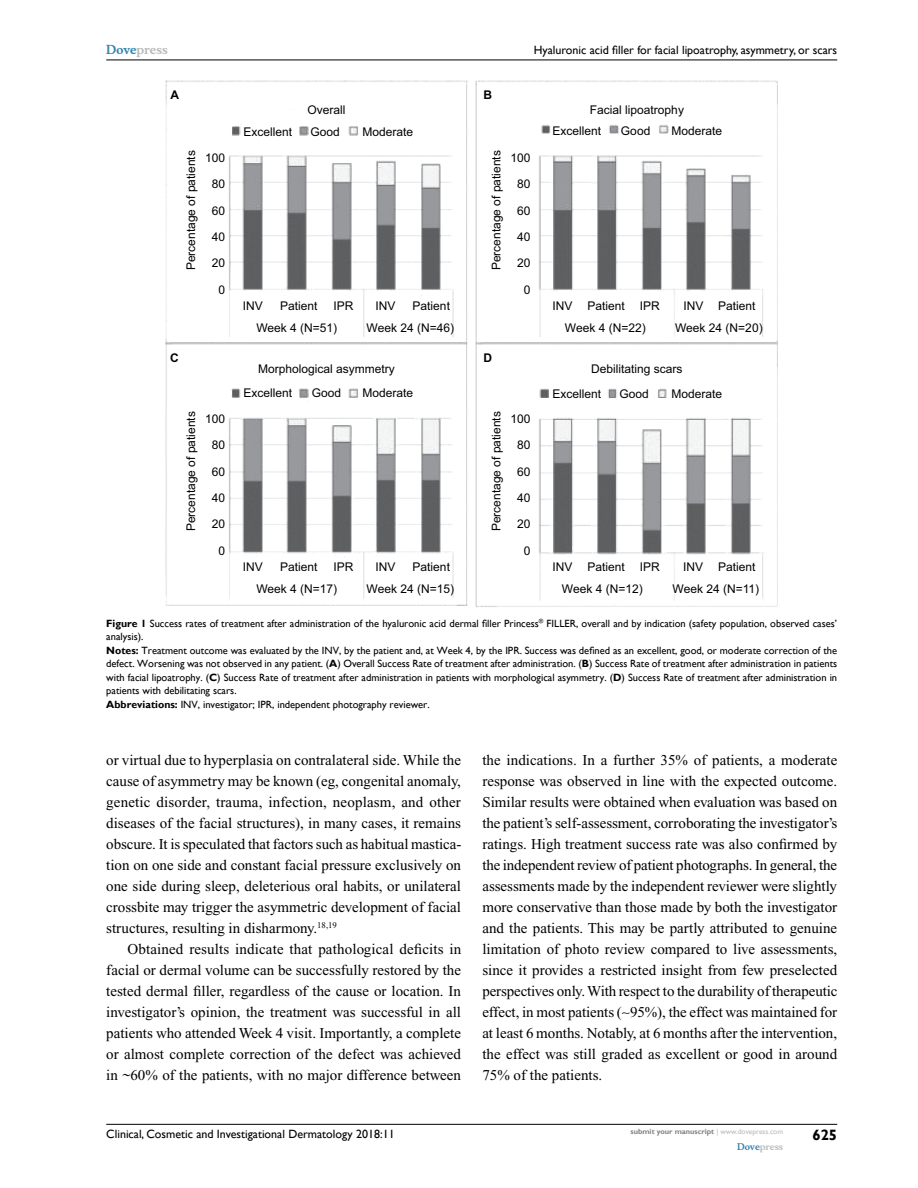
<style>
.page{position:relative;width:918px;height:1188px;background:#fff}
.page>*{position:absolute;margin:0;border:0;box-sizing:border-box;transform-origin:0 0}
.t1{font:15px/21px "Times New Roman";color:#000;text-align:justify}
.t2{font:700 15px "Gill Sans";color:#000}
.t3{font:12px/26.1px "Arial";color:#000;text-align:justify}
.t4{font:12px "Gill Sans";color:#000}
.t5{font:700 12px "Musee";color:#b8babc}
.t6{font:700 12px "Arial";color:#000}
.t7{font:10.5px/13.5px "Gill Sans";color:#000}
.t8{font:700 9px "Musee";color:#b8babc}
.t9{font:700 7.5px "Gill Sans";color:#808285}
.s1{color:#3785ad}
.s2{font-weight:700}
.s3{font-weight:400;color:#b8babc}
</style>
<div class="page">
<hr style="left:106px;top:1124px;width:731px;height:1px;background:#000">
<hr style="left:106px;top:60px;width:731px;height:1px;background:#000">
<img style="left:166px;top:81px;width:612px;height:526px">
<p class="t5" style="left:106px;top:43px;width:63px"><span class="s1">Dove</span>press</p>
<p class="t4" style="left:534px;top:43px;width:305px">Hyaluronic acid filler for facial lipoatrophy, asymmetry, or scars</p>
<p class="t6" style="left:170px;top:86px;width:10px">A</p>
<p class="t6" style="left:483px;top:86px;width:10px">B</p>
<p class="t3" style="left:307px;top:96px;width:40px">Overall</p>
<p class="t3" style="left:590px;top:96px;width:96px">Facial lipoatrophy</p>
<p class="t3" style="left:243px;top:119px;width:50px">Excellent</p>
<p class="t3" style="left:310px;top:119px;width:31px">Good</p>
<p class="t3" style="left:362px;top:119px;width:52px">Moderate</p>
<p class="t3" style="left:553px;top:118px;width:50px">Excellent</p>
<p class="t3" style="left:621px;top:118px;width:31px">Good</p>
<p class="t3" style="left:672px;top:118px;width:52px">Moderate</p>
<p class="t3" style="left:178px;top:270px;width:122px;rotate:-90deg">Percentage of patients</p>
<p class="t3" style="left:205px;top:144px;width:22px">100</p>
<p class="t3" style="left:212px;top:170px;width:15px">80</p>
<p class="t3" style="left:212px;top:197px;width:15px">60<br>40<br>20</p>
<p class="t3" style="left:483px;top:270px;width:122px;rotate:-90deg">Percentage of patients</p>
<p class="t3" style="left:511px;top:144px;width:22px">100</p>
<p class="t3" style="left:517px;top:170px;width:15px">80</p>
<p class="t3" style="left:517px;top:197px;width:15px">60<br>40<br>20</p>
<p class="t3" style="left:218px;top:277px;width:8px">0</p>
<p class="t3" style="left:524px;top:277px;width:8px">0</p>
<p class="t3" style="left:243px;top:293px;width:22px">INV</p>
<p class="t3" style="left:280px;top:293px;width:39px">Patient</p>
<p class="t3" style="left:256px;top:295px;width:99px;line-height:22.4px;text-indent:77px">IPR<br>Week 4 (N=51)</p>
<p class="t3" style="left:375px;top:293px;width:22px">INV</p>
<p class="t3" style="left:413px;top:293px;width:39px">Patient</p>
<p class="t3" style="left:367px;top:315px;width:89px">Week 24 (N=46)</p>
<p class="t3" style="left:553px;top:295px;width:109px;line-height:22.4px;text-align:center">INV Patient IPR<br>Week 4 (N=22)</p>
<p class="t3" style="left:683px;top:293px;width:74px">INV Patient</p>
<p class="t3" style="left:675px;top:315px;width:89px">Week 24 (N=20)</p>
<p class="t6" style="left:170px;top:350px;width:10px">C</p>
<p class="t6" style="left:483px;top:350px;width:10px">D</p>
<p class="t3" style="left:258px;top:356px;width:138px">Morphological asymmetry</p>
<p class="t3" style="left:591px;top:356px;width:93px">Debilitating scars</p>
<p class="t3" style="left:243px;top:380px;width:50px">Excellent</p>
<p class="t3" style="left:312px;top:380px;width:31px">Good</p>
<p class="t3" style="left:362px;top:380px;width:52px">Moderate</p>
<p class="t3" style="left:553px;top:381px;width:50px">Excellent</p>
<p class="t3" style="left:619px;top:381px;width:31px">Good</p>
<p class="t3" style="left:672px;top:381px;width:52px">Moderate</p>
<p class="t3" style="left:178px;top:531px;width:122px;rotate:-90deg">Percentage of patients</p>
<p class="t3" style="left:205px;top:405px;width:22px">100</p>
<p class="t3" style="left:212px;top:431px;width:15px">80</p>
<p class="t3" style="left:212px;top:458px;width:15px">60<br>40<br>20</p>
<p class="t3" style="left:483px;top:531px;width:122px;rotate:-90deg">Percentage of patients</p>
<p class="t3" style="left:511px;top:405px;width:22px">100</p>
<p class="t3" style="left:517px;top:431px;width:15px">80</p>
<p class="t3" style="left:517px;top:458px;width:15px">60<br>40<br>20</p>
<p class="t3" style="left:218px;top:537px;width:8px">0</p>
<p class="t3" style="left:524px;top:537px;width:8px">0</p>
<p class="t3" style="left:243px;top:554px;width:22px">INV</p>
<p class="t3" style="left:280px;top:554px;width:39px">Patient</p>
<p class="t3" style="left:256px;top:556px;width:99px;line-height:22.4px;text-indent:77px">IPR<br>Week 4 (N=17)</p>
<p class="t3" style="left:375px;top:554px;width:22px">INV</p>
<p class="t3" style="left:413px;top:554px;width:39px">Patient</p>
<p class="t3" style="left:367px;top:576px;width:89px">Week 24 (N=15)</p>
<p class="t3" style="left:562px;top:556px;width:99px;line-height:22.4px;text-indent:-9px">INV Patient IPR<br>Week 4 (N=12)</p>
<p class="t3" style="left:683px;top:554px;width:74px">INV Patient</p>
<p class="t3" style="left:673px;top:576px;width:88px">Week 24 (N=11)</p>
<p class="t7" style="left:106px;top:617px;width:732px"><span class="s2">Figure 1</span> Success rates of treatment after administration of the hyaluronic acid dermal filler Princess<sup>®</sup> FILLER, overall and by indication (safety population, observed cases’ analysis).<br><span class="s2">Notes:</span> Treatment outcome was evaluated by the INV, by the patient and, at Week 4, by the IPR. Success was defined as an excellent, good, or moderate correction of the defect. Worsening was not observed in any patient. (<span class="s2">A</span>) Overall Success Rate of treatment after administration. (<span class="s2">B</span>) Success Rate of treatment after administration in patients with facial lipoatrophy. (<span class="s2">C</span>) Success Rate of treatment after administration in patients with morphological asymmetry. (<span class="s2">D</span>) Success Rate of treatment after administration in patients with debilitating scars.<br><span class="s2">Abbreviations:</span> INV, investigator; IPR, independent photography reviewer.</p>
<p class="t1" style="left:106px;top:749px;width:357px">or virtual due to hyperplasia on contralateral side. While the cause of asymmetry may be known (eg, congenital anomaly, genetic disorder, trauma, infection, neoplasm, and other diseases of the facial structures), in many cases, it remains obscure. It is speculated that factors such as habitual mastica&shy;tion on one side and constant facial pressure exclusively on one side during sleep, deleterious oral habits, or unilateral crossbite may trigger the asymmetric development of facial structures, resulting in disharmony.<sup>18,19</sup></p>
<p class="t1" style="left:106px;top:938px;width:357px;text-indent:21px">Obtained results indicate that pathological deficits in facial or dermal volume can be successfully restored by the tested dermal filler, regardless of the cause or location. In investigator’s opinion, the treatment was successful in all patients who attended Week 4 visit. Importantly, a complete or almost complete correction of the defect was achieved in ~60% of the patients, with no major difference between</p>
<p class="t1" style="left:482px;top:749px;width:357px">the indications. In a further 35% of patients, a moderate response was observed in line with the expected outcome.<br>Similar results were obtained when evaluation was based on the patient’s self-assessment, corroborating the investigator’s ratings. High treatment success rate was also confirmed by the independent review of patient photographs. In general, the assessments made by the independent reviewer were slightly more conservative than those made by both the investigator and the patients. This may be partly attributed to genuine limitation of photo review compared to live assessments, since it provides a restricted insight from few preselected perspectives only. With respect to the durability of therapeutic effect, in most patients ( 95%), the effect was maintained for at least 6 months. Notably, at 6 months after the intervention, the effect was still graded as excellent or good in around 75% of the patients.</p>
<p class="t4" style="left:106px;top:1127px;width:290px">Clinical, Cosmetic and Investigational Dermatology 2018:11</p>
<p class="t9" style="left:631px;top:1127px;width:154px">submit your manuscript <span class="s3">| www.dovepress.com</span></p>
<p class="t8" style="left:737px;top:1141px;width:48px"><span class="s1">Dove</span>press</p>
<p class="t2" style="left:812px;top:1126px;width:26px">625</p>
</div>
